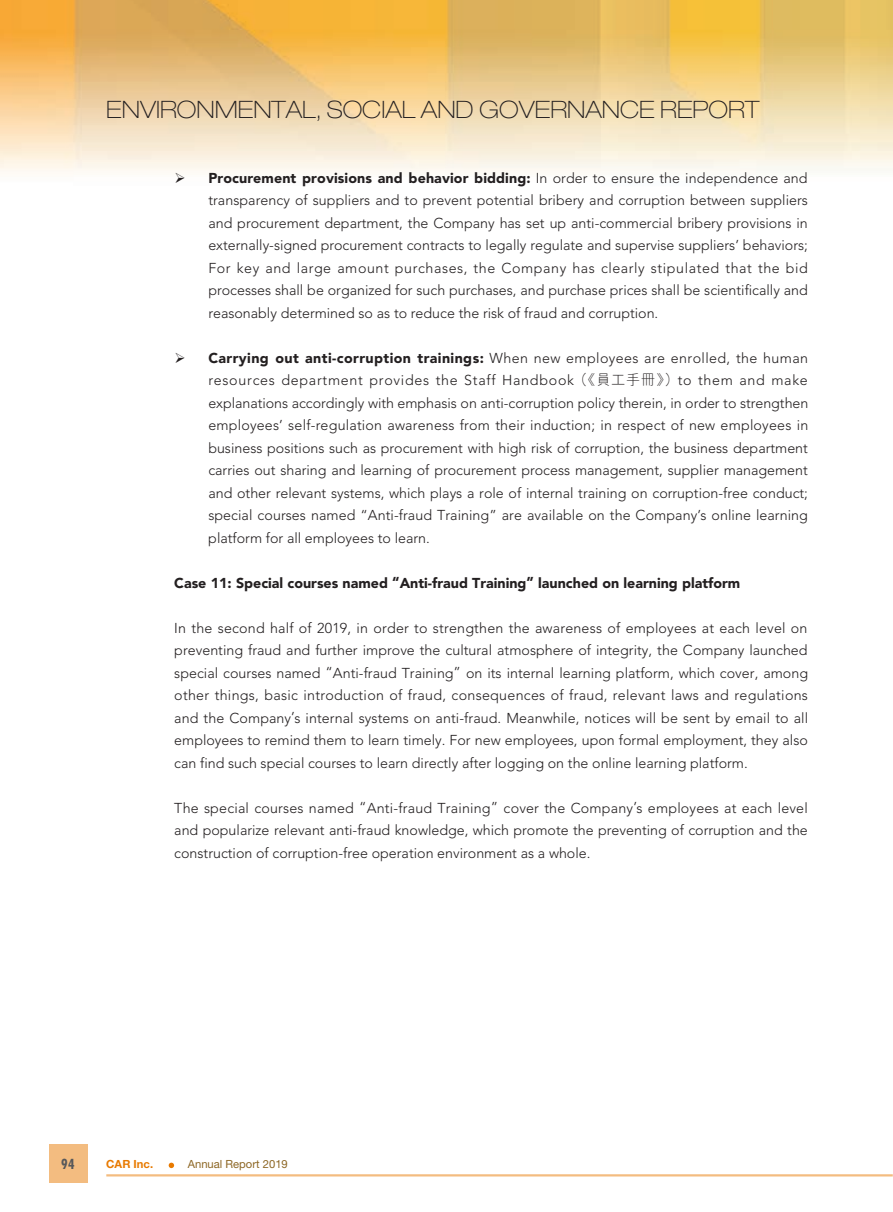
<style>
.page{position:relative;width:893px;height:1212px;background:#fff}
.page>*{position:absolute;margin:0;border:0;box-sizing:border-box;transform-origin:0 0}
.t1{font:100 expanded 24px "Helvetica Neue LT Std";color:#231f20}
.t2{font:300 14.25px/22.5px "Avenir LT Std";color:#231f20;text-align:justify}
.t3{font:900 14.25px "Avenir LT Std";color:#231f20}
.t4{font:700 condensed 13.5px "Futura Std";color:#57585a}
.t5{font:11.25px "Helvetica Neue LT Std";color:#8d6725}
.t6{font:700 11.25px "Helvetica Neue LT Std";color:#e87a00}
.s1{font-weight:900}
.s2{font-family:"M Hei HK"}
</style>
<div class="page">
<img style="left:0;top:0;width:893px;height:1183px">
<div style="left:49px;top:1144px;width:38px;height:39px;background:#f3bc80"></div>
<hr style="left:106px;top:1174px;width:787px;height:2px;background:#e87a00">
<svg style="left:169px;top:1162px;width:5px;height:6px"></svg>
<h1 class="t1" style="left:106px;top:95px;width:654px">ENVIRONMENTAL, SOCIAL AND GOVERNANCE REPORT</h1>
<p class="t2" style="left:208px;top:167px;width:601px;text-indent:-34px">➢ <span class="s1">Procurement provisions and behavior bidding:</span> In order to ensure the independence and transparency of suppliers and to prevent potential bribery and corruption between suppliers and procurement department, the Company has set up anti-commercial bribery provisions in externally-signed procurement contracts to legally regulate and supervise suppliers’ behaviors; For key and large amount purchases, the Company has clearly stipulated that the bid processes shall be organized for such purchases, and purchase prices shall be scientifically and reasonably determined so as to reduce the risk of fraud and corruption.</p>
<p class="t2" style="left:208px;top:347px;width:601px;text-indent:-34px">➢ <span class="s1">Carrying out anti-corruption trainings:</span> When new employees are enrolled, the human resources department provides the Staff Handbook <span class="s2">（《員工手冊》）</span>to them and make explanations accordingly with emphasis on anti-corruption policy therein, in order to strengthen employees’ self-regulation awareness from their induction; in respect of new employees in business positions such as procurement with high risk of corruption, the business department carries out sharing and learning of procurement process management, supplier management and other relevant systems, which plays a role of internal training on corruption-free conduct; special courses named “Anti-fraud Training” are available on the Company’s online learning platform for all employees to learn.</p>
<p class="t3" style="left:174px;top:574px;width:568px">Case 11: Special courses named “Anti-fraud Training” launched on learning platform</p>
<p class="t2" style="left:174px;top:617px;width:635px">In the second half of 2019, in order to strengthen the awareness of employees at each level on preventing fraud and further improve the cultural atmosphere of integrity, the Company launched special courses named “Anti-fraud Training” on its internal learning platform, which cover, among other things, basic introduction of fraud, consequences of fraud, relevant laws and regulations and the Company’s internal systems on anti-fraud. Meanwhile, notices will be sent by email to all employees to remind them to learn timely. For new employees, upon formal employment, they also can find such special courses to learn directly after logging on the online learning platform.</p>
<p class="t2" style="left:174px;top:797px;width:635px">The special courses named “Anti-fraud Training” cover the Company’s employees at each level and popularize relevant anti-fraud knowledge, which promote the preventing of corruption and the construction of corruption-free operation environment as a whole.</p>
<p class="t4" style="left:61px;top:1155px;width:15px">94</p>
<p class="t6" style="left:106px;top:1157px;width:48px">CAR Inc.</p>
<p class="t5" style="left:188px;top:1157px;width:102px">Annual Report 2019</p>
</div>
